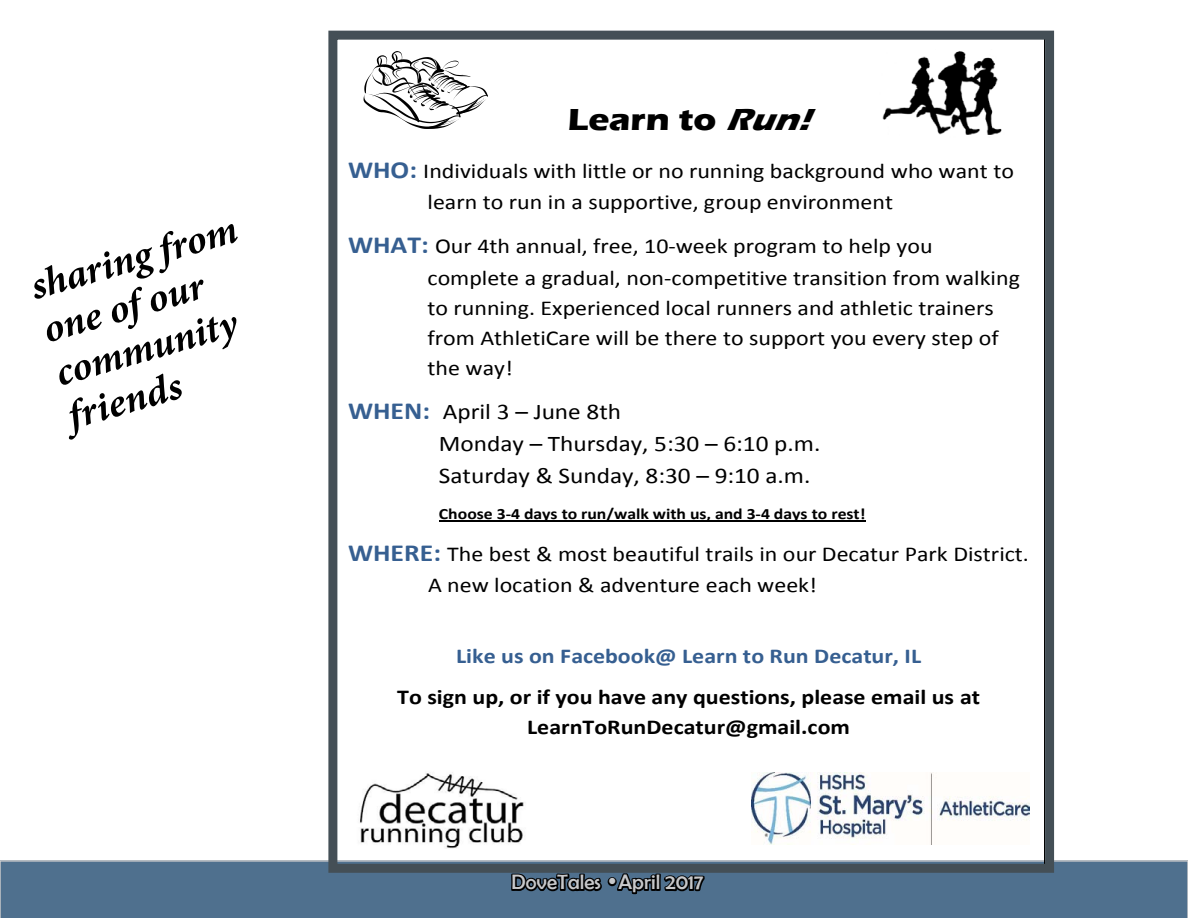
<style>
.page{position:relative;width:1188px;height:918px;background:#fff}
.page>*{position:absolute;margin:0;border:0;box-sizing:border-box;transform-origin:0 0}
.t1{font:italic 700 40.5px/45px "Minion Pro";color:#000}
.t2{font:700 31.35px "Eras ITC";color:#000;scale:1.13 1}
.t3{font:22.5px/32px "Calibri";color:#000;scale:1.13 1}
.t4{font:21.3px/30.3px "Calibri";color:#000;scale:1.13 1}
.t5{font:700 21.3px/30px "Calibri";color:#000;text-align:center;scale:1.13 1}
.t6{font:700 21.3px "Calibri";color:#365f91;scale:1.13 1}
.t7{font:21px "Berlin Sans FB";color:#c7c8ca}
.t8{font:700 15.75px "Calibri";color:#000;scale:1.13 1}
.s1{font-style:italic}
.s2{font-weight:700;font-size:24.6px;color:#365f91}
.s3{font-family:"Kabel IT Cby BT";font-weight:900}
</style>
<div class="page">
<svg style="left:0;top:860px;width:1188px;height:58px;background:#4f6e8a"></svg>
<img style="left:882px;top:51px;width:120px;height:84px">
<img style="left:360px;top:772px;width:164px;height:77px">
<img style="left:751px;top:773px;width:279px;height:72px">
<hr style="left:439px;top:521px;width:427px;height:1px;background:#000">
<svg style="left:364px;top:51px;width:124px;height:78px"></svg>
<div style="left:328px;top:31px;width:726px;height:842px;border:9px solid #444f56"></div>
<h1 class="t1" style="left:25px;top:265px;width:215px;rotate:-16deg">sharing from one of our community friends</h1>
<h2 class="t2" style="left:568px;top:101px;width:228px">Learn to <span class="s1">Run!</span></h2>
<p class="t4" style="left:428px;top:155px;width:521px;line-height:31.5px;text-indent:-80px"><span class="s2">WHO:</span> Individuals with little or no running background who want to learn to run in a supportive, group environment</p>
<p class="t4" style="left:428px;top:231px;width:526px;text-indent:-80px"><span class="s2">WHAT:</span> Our 4th annual, free, 10-week program to help you complete a gradual, non-competitive transition from walking to running. Experienced local runners and athletic trainers from AthletiCare will be there to support you every step of the way!</p>
<p class="t3" style="left:439px;top:395px;width:339px;text-indent:-91px"><span class="s2">WHEN:</span> April 3 – June 8th<br>Monday – Thursday, 5:30 – 6:10 p.m.<br>Saturday &amp; Sunday, 8:30 – 9:10 a.m.</p>
<p class="t8" style="left:439px;top:504px;width:379px">Choose 3-4 days to run/walk with us, and 3-4 days to rest!</p>
<p class="t4" style="left:428px;top:538px;width:533px;line-height:31.5px;text-indent:-80px"><span class="s2">WHERE:</span> The best &amp; most beautiful trails in our Decatur Park District.<br>A new location &amp; adventure each week!</p>
<p class="t6" style="left:456px;top:642px;width:413px">Like us on Facebook@ Learn to Run Decatur, IL</p>
<p class="t5" style="left:397px;top:682px;width:517px">To sign up, or if you have any questions, please email us at<br>LearnToRunDecatur@gmail.com</p>
<p class="t7" style="left:512px;top:871px;width:193px">DoveTales <span class="s3">•</span>April 2017</p>
</div>
